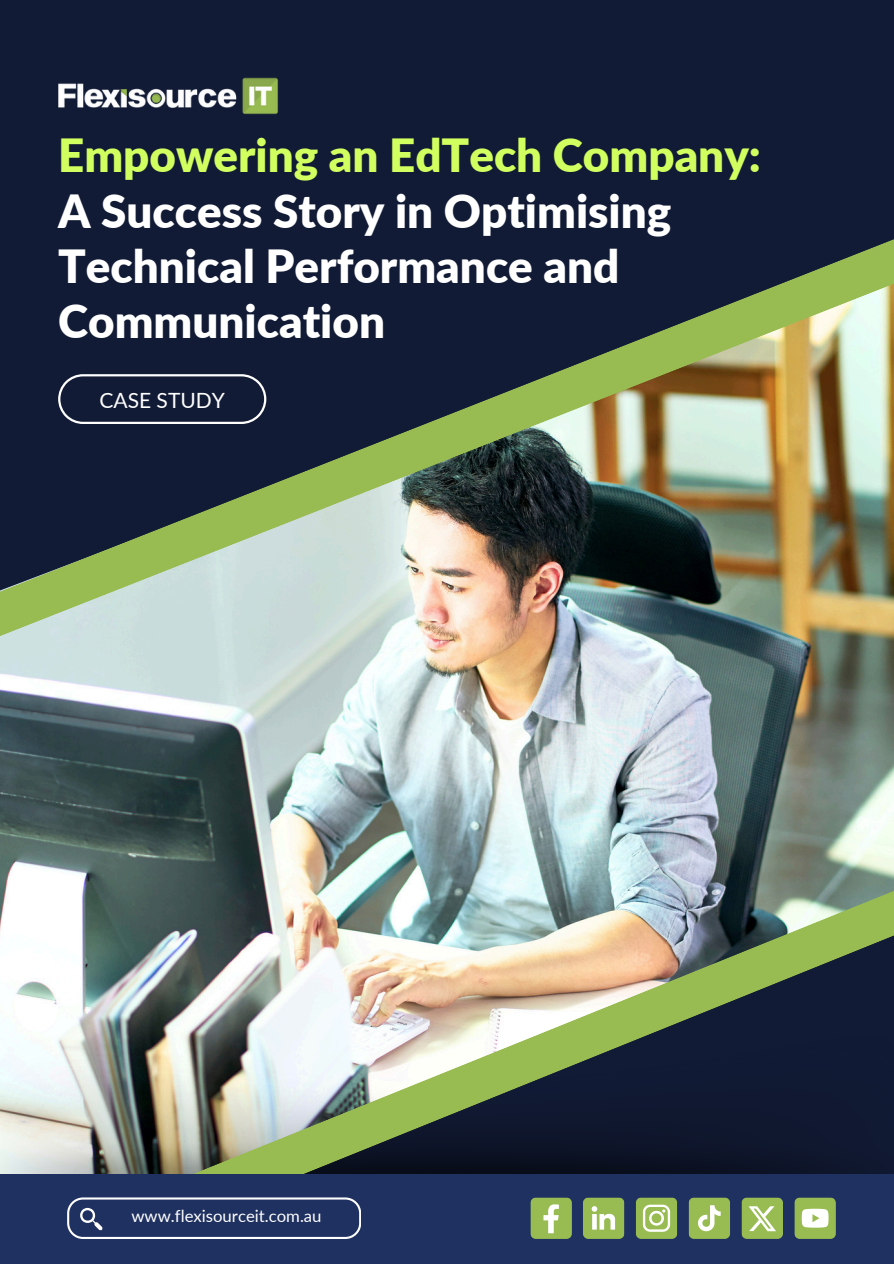
<style>
.page{position:relative;width:894px;height:1264px;background:#fff}
.page>*{position:absolute;margin:0;border:0;box-sizing:border-box;transform-origin:0 0}
.t1{font:900 45.75px/55.3px "Lato";color:#fff}
.t2{font:900 45.75px "Lato";color:#d1ff5f}
.t3{font:21px "Lato";color:#fff}
.t4{font:16.65px "Lato";color:#fff}
</style>
<div class="page">
<div style="left:0;top:0;width:893px;height:1263px;background:#121b35"></div>
<img style="left:0;top:660px;width:893px;height:375px">
<img style="left:0;top:1035px;width:67px;height:139px">
<img style="left:67px;top:833px;width:826px;height:341px">
<img style="left:58px;top:77px;width:220px;height:37px">
<div style="left:0;top:1174px;width:893px;height:89px;background:#1f3160"></div>
<svg style="left:67px;top:1197px;width:294px;height:41px"></svg>
<svg style="left:530px;top:1197px;width:41px;height:41px;background:#a1be69"></svg>
<svg style="left:636px;top:1197px;width:41px;height:41px;background:#a7c372"></svg>
<svg style="left:583px;top:1197px;width:41px;height:41px;background:#a4c16d"></svg>
<svg style="left:741px;top:1197px;width:41px;height:41px;background:#a2bf6c"></svg>
<svg style="left:688px;top:1197px;width:42px;height:41px;background:#a0be6a"></svg>
<svg style="left:794px;top:1197px;width:41px;height:41px;background:#aec780"></svg>
<img style="left:0;top:239px;width:893px;height:421px">
<p class="t2" style="left:58px;top:121px;width:704px">Empowering an EdTech Company:</p>
<p class="t1" style="left:58px;top:181px;width:614px">A Success Story in Optimising<br>Technical Performance and<br>Communication</p>
<p class="t3" style="left:99px;top:385px;width:127px">CASE STUDY</p>
<p class="t4" style="left:131px;top:1203px;width:191px">www.flexisourceit.com.au</p>
</div>
